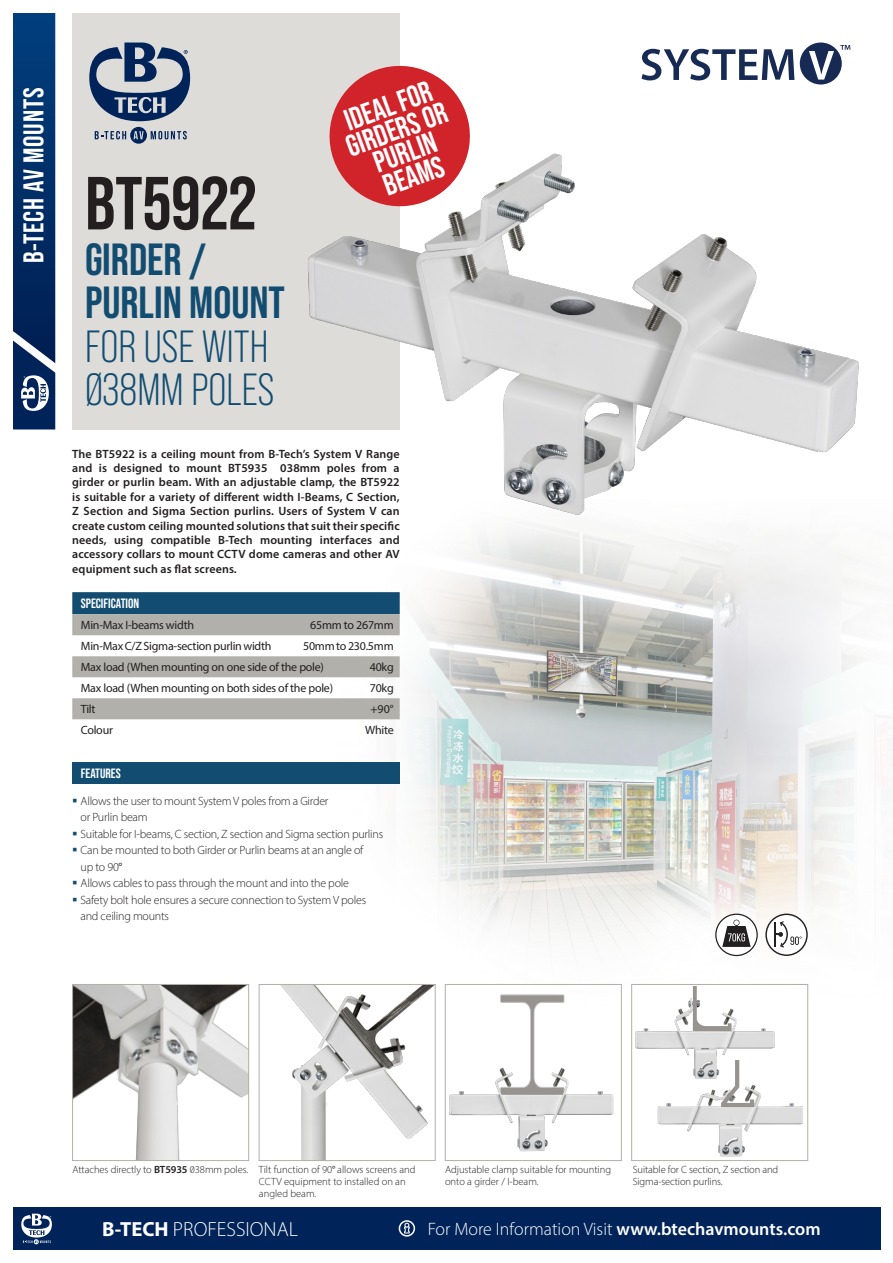
<style>
.page{position:relative;width:893px;height:1263px;background:#fff}
.page>*{position:absolute;margin:0;border:0;box-sizing:border-box;transform-origin:0 0}
.t1{font:700 75px "Bebas Neue Pro";color:#231f20}
.t2{font:45px/43.5px "Bebas Neue Pro";color:#124d71}
.t3{font:700 30.15px/24.8px "Bebas Neue Pro";color:#fff;text-align:center}
.t4{font:700 28.5px "Bebas Neue Pro";letter-spacing:.03em;color:#fff}
.t5{font:300 20.55px "Myriad Pro";color:#fff}
.t6{font:300 18px "Myriad Pro";color:#fff}
.t7{font:700 13.5px "Bebas Neue Pro";color:#fff}
.t8{font:600 12px/14.4px "Myriad Pro";letter-spacing:.01em;color:#231f20;text-align:justify}
.t9{font:300 12px/16.5px "Myriad Pro";letter-spacing:-.02em;color:#231f20}
.t10{font:12px "Myriad Pro";letter-spacing:-.02em;color:#231f20}
.t11{font:300 10.5px/12px "Myriad Pro";color:#231f20}
.s1{font-weight:700}
.s2{font-weight:400}
.s3{font-weight:600}
</style>
<div class="page">
<div style="left:72px;top:6px;width:328px;height:423px;background:#dddcd9"></div>
<svg style="left:95px;top:127px;width:92px;height:17px"></svg>
<svg style="left:89px;top:43px;width:101px;height:78px"></svg>
<svg style="left:329px;top:65px;width:141px;height:72px"></svg>
<svg style="left:13px;top:13px;width:42px;height:416px;background:#0c376d"></svg>
<div style="left:0;top:0;width:893px;height:13px;background:#fff"></div>
<div style="left:13px;top:1208px;width:867px;height:42px;background:#002359"></div>
<svg style="left:21px;top:1214px;width:31px;height:30px"></svg>
<svg style="left:399px;top:1220px;width:16px;height:16px"></svg>
<svg style="left:527px;top:1005px;width:10px;height:50px"></svg>
<img style="left:74px;top:986px;width:173px;height:173px">
<div style="left:72px;top:984px;width:177px;height:177px;border:1px solid #b1b0aa"></div>
<img style="left:449px;top:1055px;width:165px;height:97px">
<div style="left:445px;top:984px;width:177px;height:177px;border:1px solid #b1b0aa"></div>
<div style="left:631px;top:984px;width:177px;height:177px;background:#fff;border:1px solid #b1b0aa"></div>
<img style="left:280px;top:137px;width:579px;height:363px">
<img style="left:281px;top:986px;width:147px;height:173px">
<div style="left:259px;top:984px;width:176px;height:177px;border:1px solid #b1b0aa"></div>
<svg style="left:641px;top:49px;width:153px;height:31px"></svg>
<svg style="left:800px;top:43px;width:50px;height:41px"></svg>
<img style="left:308px;top:500px;width:580px;height:505px">
<svg style="left:72px;top:592px;width:328px;height:127px"></svg>
<div style="left:72px;top:762px;width:328px;height:22px;background:#124d71"></div>
<svg style="left:715px;top:913px;width:43px;height:43px"></svg>
<svg style="left:765px;top:913px;width:43px;height:43px"></svg>
<img style="left:631px;top:999px;width:148px;height:82px">
<svg style="left:677px;top:986px;width:54px;height:45px"></svg>
<img style="left:657px;top:1080px;width:146px;height:77px">
<svg style="left:721px;top:1060px;width:33px;height:47px"></svg>
<h3 class="t4" style="left:17px;top:263px;width:177px;rotate:-90deg">B-TECH AV MOUNTS</h3>
<p class="t1" style="left:85px;top:160px;width:173px">BT5922</p>
<p class="t2" style="left:85px;top:237px;width:201px"><span class="s1">GIRDER /<br>PURLIN MOUNT<br></span>FOR USE WITH<br>Ø38MM POLES</p>
<p class="t3" style="left:341px;top:109px;width:92px;rotate:-20deg">IDEAL FOR</p>
<p class="t3" style="left:343px;top:135px;width:107px;rotate:-20deg">GIRDERS OR<br>PURLIN<br>BEAMS</p>
<p class="t8" style="left:72px;top:446px;width:329px">The BT5922 is a ceiling mount from B-Tech’s System V Range and is designed to mount BT5935 038mm poles from a girder or purlin beam. With an adjustable clamp, the BT5922 is suitable for a variety of different width I-Beams, C Section, Z Section and Sigma Section purlins. Users of System V can create custom ceiling mounted solutions that suit their specific needs, using compatible B-Tech mounting interfaces and accessory collars to mount CCTV dome cameras and other AV equipment such as flat screens.</p>
<p class="t7" style="left:81px;top:595px;width:60px">SPECIFICATION</p>
<p class="t10" style="left:81px;top:618px;width:115px">Min-Max I-beams width</p>
<p class="t10" style="left:310px;top:618px;width:85px">65mm to 267mm</p>
<p class="t10" style="left:81px;top:639px;width:192px">Min-Max C/Z Sigma-section purlin width</p>
<p class="t10" style="left:303px;top:639px;width:92px">50mm to 230.5mm</p>
<p class="t10" style="left:81px;top:660px;width:245px">Max load (When mounting on one side of the pole)</p>
<p class="t10" style="left:370px;top:660px;width:25px">40kg</p>
<p class="t10" style="left:81px;top:681px;width:254px">Max load (When mounting on both sides of the pole)</p>
<p class="t10" style="left:370px;top:681px;width:25px">70kg</p>
<p class="t10" style="left:81px;top:702px;width:16px">Tilt</p>
<p class="t10" style="left:370px;top:702px;width:25px">+90°</p>
<p class="t10" style="left:81px;top:723px;width:34px">Colour</p>
<p class="t10" style="left:365px;top:723px;width:30px">White</p>
<p class="t7" style="left:81px;top:765px;width:41px">FEATURES</p>
<p class="t9" style="left:81px;top:793px;width:249px">Allows the user to mount System V poles from a Girder or Purlin beam</p>
<p class="t9" style="left:81px;top:826px;width:304px">Suitable for I-beams, C section, Z section and Sigma section purlins</p>
<p class="t9" style="left:81px;top:842px;width:284px">Can be mounted to both Girder or Purlin beams at an angle of up to 90<span class="s2">°</span></p>
<p class="t9" style="left:81px;top:875px;width:270px">Allows cables to pass through the mount and into the pole</p>
<p class="t9" style="left:81px;top:892px;width:287px">Safety bolt hole ensures a secure connection to System V poles and ceiling mounts</p>
<p class="t11" style="left:72px;top:1163px;width:177px">Attaches directly to <span class="s3">BT5935</span> 038mm poles.</p>
<p class="t11" style="left:445px;top:1163px;width:168px">Adjustable clamp suitable for mounting onto a girder / I-beam.</p>
<p class="t11" style="left:259px;top:1163px;width:158px">Tilt function of 90<span class="s2">°</span> allows screens and<br>CCTV equipment to installed on an angled beam.</p>
<p class="t11" style="left:633px;top:1163px;width:147px">Suitable for C section, Z section and<br>Sigma-section purlins.</p>
<h3 class="t5" style="left:102px;top:1217px;width:197px"><span class="s1">B-TECH</span> PROFESSIONAL</h3>
<h3 class="t6" style="left:428px;top:1218px;width:394px">For More Information Visit <span class="s3">www.btechavmounts.com</span></h3>
</div>
